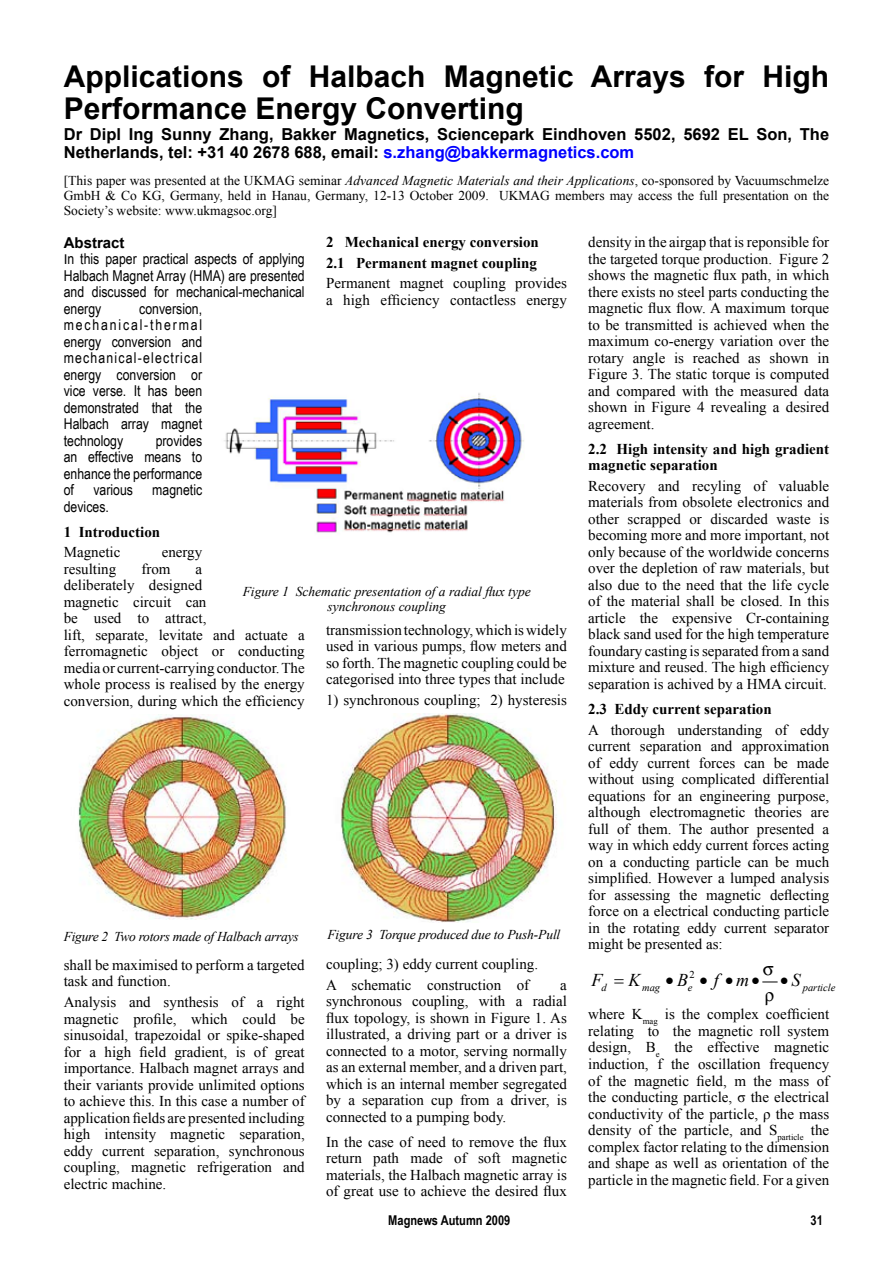
<style>
.page{position:relative;width:893px;height:1263px;background:#fff}
.page>*{position:absolute;margin:0;border:0;box-sizing:border-box;transform-origin:0 0}
.t1{font:700 30px/31.5px "Arial";color:#000}
.t2{font:italic 18px "Times New Roman";color:#000}
.t3{font:700 16.5px/18px "Arial";color:#000}
.t4{font:15px/16.5px "Times New Roman";color:#000;text-align:justify}
.t5{font:15px/16.5px "Arial Narrow";color:#000;text-align:justify}
.t6{font:700 15px/20.7px "Times New Roman";color:#000}
.t7{font:700 15px "Arial";color:#000}
.t8{font:13.5px/15px "Times New Roman";color:#000;text-align:justify}
.t9{font:italic 13.5px/15px "Times New Roman";letter-spacing:-.01em;color:#000;text-align:center}
.t10{font:700 13.5px "Arial Narrow";color:#000}
.t11{font:italic 10.5px "Times New Roman";color:#000}
.t12{font:10.5px "Times New Roman";color:#000}
.s1{color:#00f}
.s2{font-style:italic}
.s3{font-family:"Arial";font-size:13.5px}
</style>
<div class="page">
<img style="left:224px;top:393px;width:300px;height:140px">
<img style="left:78px;top:714px;width:208px;height:205px">
<img style="left:341px;top:713px;width:216px;height:210px">
<svg style="left:763px;top:981px;width:14px;height:1px"></svg>
<h1 class="t1" style="left:64px;top:62px;width:767px">Applications of Halbach Magnetic Arrays for High<br>Performance Energy Converting</h1>
<p class="t3" style="left:64px;top:125px;width:767px">Dr Dipl Ing Sunny Zhang, Bakker Magnetics, Sciencepark Eindhoven 5502, 5692 EL Son, The<br>Netherlands, tel: +31 40 2678 688, email: <span class="s1">s.zhang@bakkermagnetics.com</span></p>
<p class="t8" style="left:64px;top:173px;width:767px">[This paper was presented at the UKMAG seminar <span class="s2">Advanced Magnetic Materials and their Applications</span>, co-sponsored by Vacuumschmelze GmbH &amp; Co KG, Germany, held in Hanau, Germany, 12-13 October 2009. UKMAG members may access the full presentation on the Society’s website: www.ukmagsoc.org]</p>
<p class="t6" style="left:326px;top:231px;width:214px">2 Mechanical energy conversion<br>2.1 Permanent magnet coupling</p>
<p class="t4" style="left:326px;top:275px;width:242px">Permanent magnet coupling provides a high efficiency contactless energy</p>
<p class="t7" style="left:64px;top:232px;width:62px">Abstract</p>
<p class="t5" style="left:64px;top:250px;width:242px"><span class="s3">I</span>n this paper practical aspects of applying Halbach Magnet Array (HMA) are presented and discussed for mechanical-mechanical energy</p>
<p class="t5" style="left:64px;top:300px;width:140px;text-indent:76px">conversion, mechanical-thermal energy conversion and mechanical-electrical energy conversion or vice verse. It has been demonstrated that the Halbach array magnet technology</p>
<p class="t5" style="left:64px;top:432px;width:140px;text-indent:92px">provides an effective means to enhance the performance of</p>
<p class="t5" style="left:93px;top:481px;width:41px">various</p>
<p class="t5" style="left:152px;top:481px;width:51px">magnetic</p>
<p class="t5" style="left:64px;top:498px;width:47px">devices.</p>
<p class="t6" style="left:64px;top:521px;width:98px">1 Introduction</p>
<p class="t4" style="left:64px;top:544px;width:58px">Magnetic</p>
<p class="t4" style="left:162px;top:544px;width:42px">energy</p>
<p class="t4" style="left:64px;top:560px;width:54px">resulting</p>
<p class="t4" style="left:141px;top:560px;width:31px">from</p>
<p class="t4" style="left:64px;top:560px;width:242px;text-align:left;text-indent:132px">a<br>deliberately designed<br>magnetic circuit can<br>be used to attract,<br>lift, separate, levitate and actuate a ferromagnetic object or conducting media or current-carrying conductor. The whole process is realised by the energy conversion, during which the efficiency</p>
<p class="t9" style="left:243px;top:584px;width:290px">Figure 1 Schematic presentation of a radial flux type synchronous coupling</p>
<p class="t4" style="left:326px;top:621px;width:242px">transmission technology, which is widely used in various pumps, flow meters and so forth. The magnetic coupling could be categorised into three types that include</p>
<p class="t4" style="left:326px;top:692px;width:242px">1) synchronous coupling; 2) hysteresis</p>
<p class="t9" style="left:64px;top:929px;width:236px">Figure 2 Two rotors made of Halbach arrays</p>
<p class="t9" style="left:327px;top:926px;width:234px">Figure 3 Torque produced due to Push-Pull</p>
<p class="t4" style="left:64px;top:956px;width:242px">shall be maximised to perform a targeted task and function.</p>
<p class="t4" style="left:64px;top:994px;width:242px">Analysis and synthesis of a right magnetic profile, which could be sinusoidal, trapezoidal or spike-shaped for a high field gradient, is of great importance. Halbach magnet arrays and their variants provide unlimited options to achieve this. In this case a number of application fields are presented including high intensity magnetic separation, eddy current separation, synchronous coupling, magnetic refrigeration and electric machine.</p>
<p class="t4" style="left:326px;top:953px;width:214px;line-height:20.7px">coupling; 3) eddy current coupling.<br>A schematic construction of</p>
<p class="t4" style="left:326px;top:976px;width:242px;text-indent:234px">a synchronous coupling, with a radial flux topology, is shown in Figure 1. As illustrated, a driving part or a driver is connected to a motor, serving normally as an external member, and a driven part, which is an internal member segregated by a separation cup from a driver, is connected to a pumping body.</p>
<p class="t4" style="left:326px;top:1133px;width:242px">In the case of need to remove the flux return path made of soft magnetic materials, the Halbach magnetic array is of great use to achieve the desired flux</p>
<p class="t4" style="left:588px;top:234px;width:242px">density in the airgap that is reponsible for the targeted torque production. Figure 2 shows the magnetic flux path, in which there exists no steel parts conducting the magnetic flux flow. A maximum torque to be transmitted is achieved when the maximum co-energy variation over the rotary angle is reached as shown in Figure 3. The static torque is computed and compared with the measured data shown in Figure 4 revealing a desired agreement.</p>
<p class="t6" style="left:588px;top:440px;width:242px;line-height:16.5px">2.2 High intensity and high gradient magnetic separation</p>
<p class="t4" style="left:588px;top:477px;width:242px">Recovery and recyling of valuable materials from obsolete electronics and other scrapped or discarded waste is becoming more and more important, not only because of the worldwide concerns over the depletion of raw materials, but also due to the need that the life cycle of the material shall be closed. In this article the expensive Cr-containing black sand used for the high temperature foundary casting is separated from a sand mixture and reused. The high efficiency separation is achived by a HMA circuit.</p>
<p class="t6" style="left:588px;top:698px;width:185px">2.3 Eddy current separation</p>
<p class="t4" style="left:588px;top:721px;width:242px">A thorough understanding of eddy current separation and approximation of eddy current forces can be made without using complicated differential equations for an engineering purpose, although electromagnetic theories are full of them. The author presented a way in which eddy current forces acting on a conducting particle can be much simplified. However a lumped analysis for assessing the magnetic deflecting force on a electrical conducting particle in the rotating eddy current separator might be presented as:</p>
<p class="t11" style="left:602px;top:980px;width:7px">d</p>
<p class="t11" style="left:642px;top:980px;width:20px">mag</p>
<p class="t11" style="left:688px;top:980px;width:6px">e</p>
<p class="t12" style="left:689px;top:968px;width:7px">2</p>
<p class="t4" style="left:588px;top:1006px;width:242px">where K<sub>mag</sub> is the complex coefficient relating to the magnetic roll system design, B<sub>e</sub> the effective magnetic induction, f the oscillation frequency of the magnetic field, m the mass of the conducting particle, σ the electrical conductivity of the particle, ρ the mass density of the particle, and S<sub>particle</sub> the complex factor relating to the dimension and shape as well as orientation of the particle in the magnetic field. For a given</p>
<p class="t2" style="left:591px;top:968px;width:12px">F</p>
<p class="t2" style="left:629px;top:968px;width:14px">K</p>
<p class="t2" style="left:665px;top:968px;width:124px">•B •f• • •</p>
<p class="t2" style="left:736px;top:968px;width:14px">m</p>
<p class="t11" style="left:791px;top:980px;width:46px"><sup>S</sup> particle</p>
<p class="t10" style="left:388px;top:1209px;width:124px">Magnews Autumn 2009</p>
<p class="t10" style="left:810px;top:1209px;width:14px">31</p>
</div>
